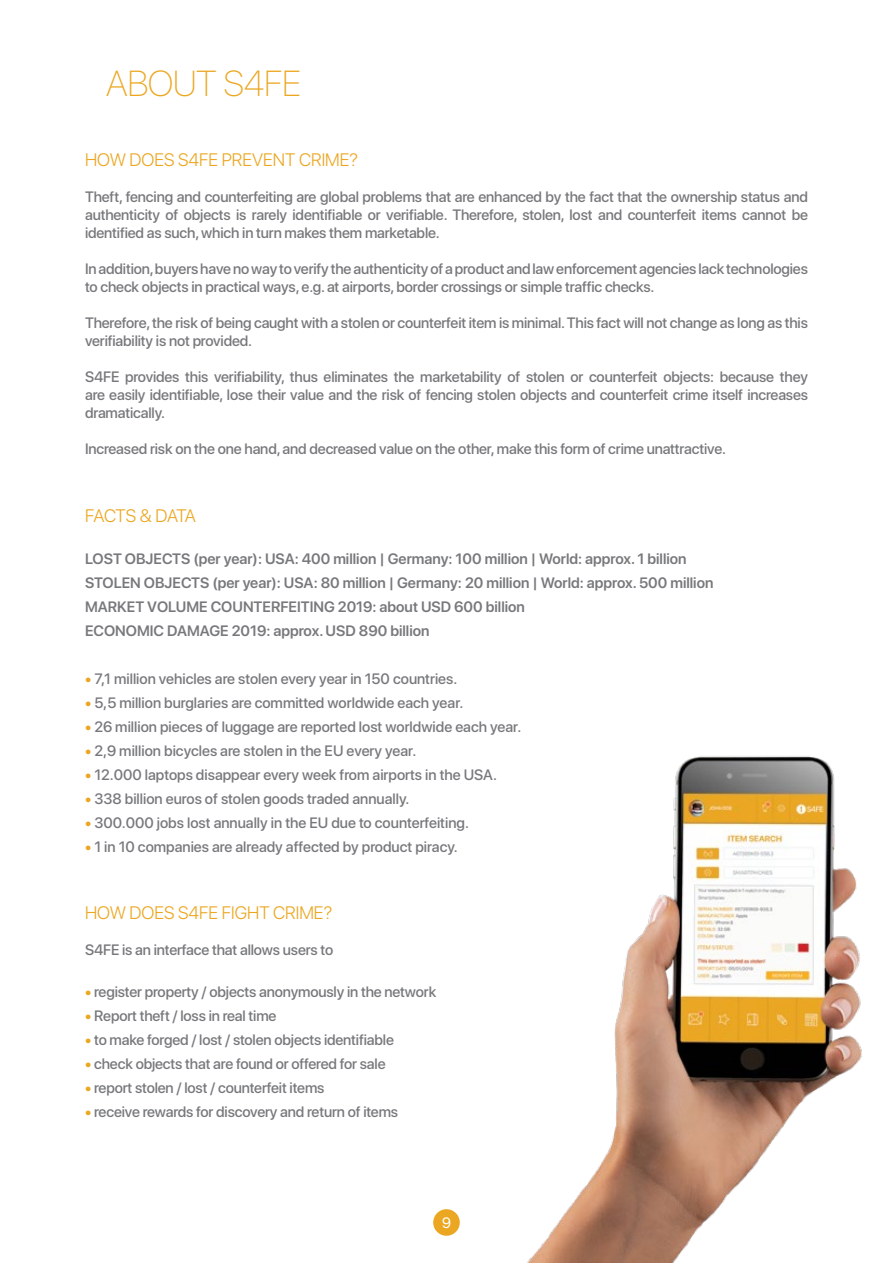
<style>
.page{position:relative;width:893px;height:1263px;background:#fff}
.page>*{position:absolute;margin:0;border:0;box-sizing:border-box;transform-origin:0 0}
.t1{font:100 36px "SF Pro Display";color:#eba721}
.t2{font:300 18px "SF Pro Display";color:#eba721}
.t3{font:300 18px "SF Pro Display";letter-spacing:-.03em;color:#eba721}
.t4{font:500 15px/18px "SF Pro Display";letter-spacing:-.01em;color:#77787b;text-align:justify}
.t5{font:600 15px/24px "SF Pro Display";color:#77787b}
.t6{font:15px "SF Pro Display";color:#fff}
.s1{color:#eba721}
</style>
<div class="page">
<img style="left:433px;top:756px;width:429px;height:507px">
<div style="left:433px;top:1209px;width:27px;height:27px;background:#eba721;border-radius:50%"></div>
<h1 class="t1" style="left:106px;top:58px;width:197px">ABOUT S4FE</h1>
<p class="t2" style="left:85px;top:147px;width:275px">HOW DOES S4FE PREVENT CRIME?</p>
<p class="t4" style="left:85px;top:187px;width:724px">Theft, fencing and counterfeiting are global problems that are enhanced by the fact that the ownership status and authenticity of objects is rarely identifiable or verifiable. Therefore, stolen, lost and counterfeit items cannot be identified as such, which in turn makes them marketable.</p>
<p class="t4" style="left:85px;top:259px;width:724px">In addition, buyers have no way to verify the authenticity of a product and law enforcement agencies lack technologies to check objects in practical ways, e.g. at airports, border crossings or simple traffic checks.</p>
<p class="t4" style="left:85px;top:313px;width:724px">Therefore, the risk of being caught with a stolen or counterfeit item is minimal. This fact will not change as long as this verifiability is not provided.</p>
<p class="t4" style="left:85px;top:367px;width:724px">S4FE provides this verifiability, thus eliminates the marketability of stolen or counterfeit objects: because they are easily identifiable, lose their value and the risk of fencing stolen objects and counterfeit crime itself increases dramatically.</p>
<p class="t4" style="left:85px;top:439px;width:642px">Increased risk on the one hand, and decreased value on the other, make this form of crime unattractive.</p>
<p class="t3" style="left:85px;top:502px;width:112px">FACTS &amp; DATA</p>
<p class="t5" style="left:85px;top:546px;width:630px">LOST OBJECTS (per year): USA: 400 million | Germany: 100 million | World: approx. 1 billion STOLEN OBJECTS (per year): USA: 80 million | Germany: 20 million | World: approx. 500 million MARKET VOLUME COUNTERFEITING 2019: about USD 600 billion<br>ECONOMIC DAMAGE 2019: approx. USD 890 billion</p>
<p class="t4" style="left:85px;top:669px;width:374px"><span class="s1">•</span> 7,1 million vehicles are stolen every year in 150 countries.</p>
<p class="t4" style="left:85px;top:693px;width:380px"><span class="s1">•</span> 5,5 million burglaries are committed worldwide each year.</p>
<p class="t4" style="left:85px;top:717px;width:438px"><span class="s1">•</span> 26 million pieces of luggage are reported lost worldwide each year.</p>
<p class="t4" style="left:85px;top:741px;width:333px"><span class="s1">•</span> 2,9 million bicycles are stolen in the EU every year.</p>
<p class="t4" style="left:85px;top:765px;width:413px"><span class="s1">•</span> 12.000 laptops disappear every week from airports in the USA.</p>
<p class="t4" style="left:85px;top:789px;width:326px"><span class="s1">•</span> 338 billion euros of stolen goods traded annually.</p>
<p class="t4" style="left:85px;top:813px;width:385px"><span class="s1">•</span> 300.000 jobs lost annually in the EU due to counterfeiting.</p>
<p class="t4" style="left:85px;top:837px;width:374px"><span class="s1">•</span> 1 in 10 companies are already affected by product piracy.</p>
<p class="t2" style="left:85px;top:900px;width:249px">HOW DOES S4FE FIGHT CRIME?</p>
<p class="t4" style="left:85px;top:940px;width:250px">S4FE is an interface that allows users to</p>
<p class="t4" style="left:85px;top:982px;width:353px"><span class="s1">•</span> register property / objects anonymously in the network</p>
<p class="t4" style="left:85px;top:1006px;width:193px"><span class="s1">•</span> Report theft / loss in real time</p>
<p class="t4" style="left:85px;top:1030px;width:310px"><span class="s1">•</span> to make forged / lost / stolen objects identifiable</p>
<p class="t4" style="left:85px;top:1054px;width:302px"><span class="s1">•</span> check objects that are found or offered for sale</p>
<p class="t4" style="left:85px;top:1078px;width:241px"><span class="s1">•</span> report stolen / lost / counterfeit items</p>
<p class="t4" style="left:85px;top:1102px;width:315px"><span class="s1">•</span> receive rewards for discovery and return of items</p>
<p class="t6" style="left:442px;top:1212px;width:10px">9</p>
</div>
